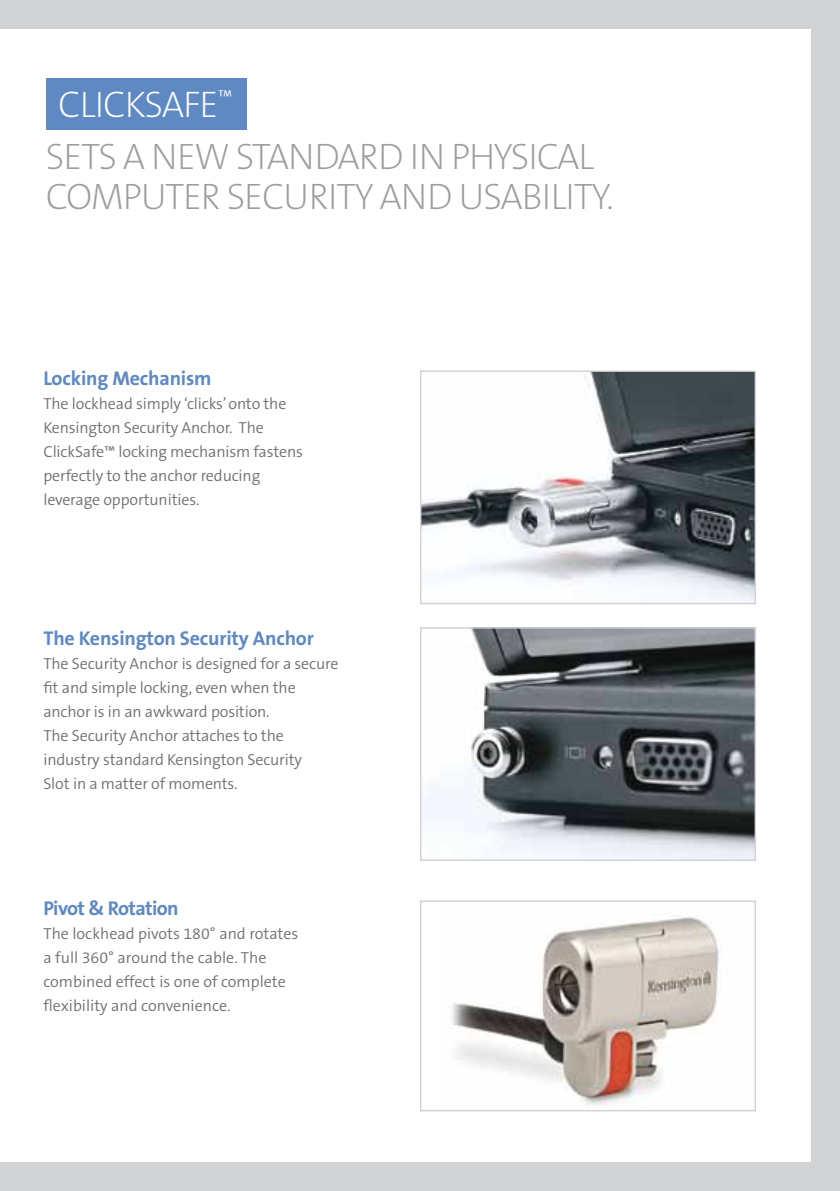
<style>
.page{position:relative;width:840px;height:1191px;background:#fff}
.page>*{position:absolute;margin:0;border:0;box-sizing:border-box;transform-origin:0 0}
.t1{font:37.2px "The Sans KENSINGTON2 XL";letter-spacing:-.03em;color:#fff}
.t2{font:37px/40px "The Sans KENSINGTON2 XL";letter-spacing:-.03em;color:#9c9e9f}
.t3{font:20px "The Sans KENSINGTON7 Bd";letter-spacing:-.01em;color:#5e89c2}
.t4{font:20px "The Sans KENSINGTON7 Bd";letter-spacing:-.03em;color:#5e89c2}
.t5{font:16px/24px "The Sans KENSINGTON4 SL";letter-spacing:-.01em;color:#707172}
</style>
<div class="page">
<div style="left:0;top:0;width:839px;height:1191px;background:#d1d2d4"></div>
<div style="left:0;top:29px;width:810px;height:1132px;background:#fff"></div>
<img style="left:422px;top:372px;width:331px;height:230px">
<div style="left:420px;top:370px;width:335px;height:234px;border:1px solid #d1d2d4"></div>
<img style="left:422px;top:629px;width:331px;height:230px">
<div style="left:420px;top:627px;width:335px;height:234px;border:1px solid #d1d2d4"></div>
<img style="left:451px;top:917px;width:268px;height:189px">
<div style="left:420px;top:900px;width:335px;height:211px;border:1px solid #d1d2d4"></div>
<div style="left:46px;top:79px;width:200px;height:51px;background:#5e89c2"></div>
<h1 class="t1" style="left:58px;top:84px;width:176px">CLICKSAFE<sup>™</sup></h1>
<h2 class="t2" style="left:46px;top:138px;width:569px">SETS A NEW STANDARD IN PHYSICAL<br>COMPUTER SECURITY AND USABILITY.</h2>
<p class="t3" style="left:43px;top:368px;width:169px">Locking Mechanism</p>
<p class="t5" style="left:43px;top:392px;width:261px">The lockhead simply ‘clicks’ onto the Kensington Security Anchor. The ClickSafe™ locking mechanism fastens perfectly to the anchor reducing leverage opportunities.</p>
<p class="t3" style="left:43px;top:627px;width:272px">The Kensington Security Anchor</p>
<p class="t5" style="left:43px;top:652px;width:296px">The Security Anchor is designed for a secure fit and simple locking, even when the anchor is in an awkward position.<br>The Security Anchor attaches to the industry standard Kensington Security<br>Slot in a matter of moments.</p>
<p class="t4" style="left:43px;top:898px;width:137px">Pivot &amp; Rotation</p>
<p class="t5" style="left:43px;top:922px;width:256px">The lockhead pivots 180° and rotates a full 360° around the cable. The combined effect is one of complete flexibility and convenience.</p>
</div>
